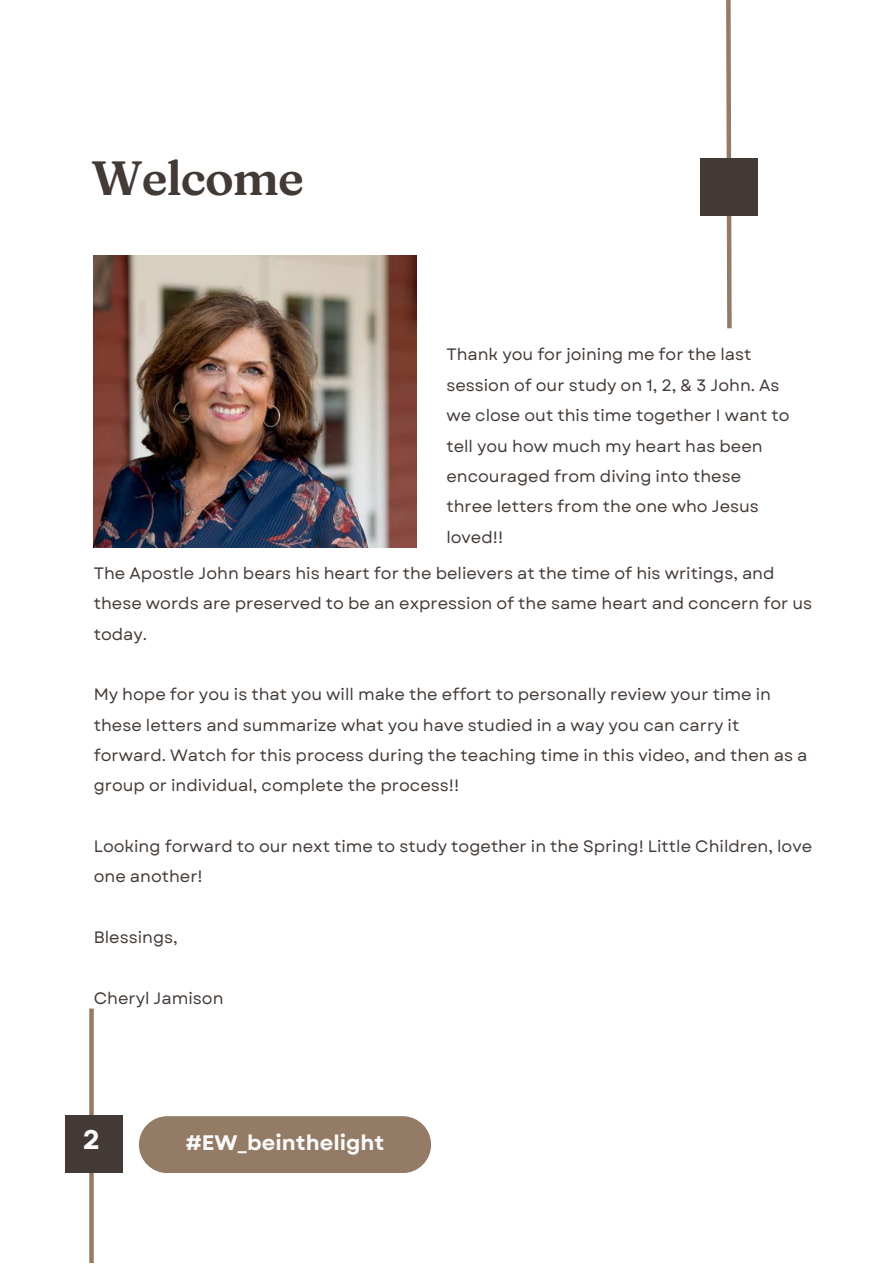
<style>
.page{position:relative;width:893px;height:1264px;background:#fff}
.page>*{position:absolute;margin:0;border:0;box-sizing:border-box;transform-origin:0 0}
.t1{font:600 48px "Fraunces 9 pt";letter-spacing:-.02em;color:#433a36}
.t2{font:700 27px "Garet";color:#fafafa}
.t3{font:700 21px "Garet";color:#fafafa}
.t4{font:16.5px/30.3px "Garet";color:#433a36}
</style>
<div class="page">
<div style="left:139px;top:1116px;width:292px;height:57px;background:#937b66;border-radius:28px"></div>
<svg style="left:722px;top:0;width:11px;height:329px"></svg>
<div style="left:89px;top:1008px;width:5px;height:254px;background:#937b66"></div>
<div style="left:700px;top:159px;width:58px;height:57px;background:#433a36"></div>
<div style="left:65px;top:1115px;width:58px;height:58px;background:#433a36"></div>
<img style="left:94px;top:255px;width:322px;height:293px">
<h1 class="t1" style="left:91px;top:148px;width:214px">Welcome</h1>
<p class="t4" style="left:446px;top:339px;width:345px">Thank you for joining me for the last session of our study on 1, 2, &amp; 3 John. As we close out this time together I want to tell you how much my heart has been encouraged from diving into these three letters from the one who Jesus loved!!</p>
<p class="t4" style="left:94px;top:558px;width:719px">The Apostle John bears his heart for the believers at the time of his writings, and these words are preserved to be an expression of the same heart and concern for us today.</p>
<p class="t4" style="left:94px;top:679px;width:715px">My hope for you is that you will make the effort to personally review your time in these letters and summarize what you have studied in a way you can carry it forward. Watch for this process during the teaching time in this video, and then as a group or individual, complete the process!!</p>
<p class="t4" style="left:94px;top:831px;width:719px">Looking forward to our next time to study together in the Spring! Little Children, love one another!</p>
<p class="t4" style="left:94px;top:922px;width:85px">Blessings,</p>
<p class="t4" style="left:94px;top:983px;width:131px">Cheryl Jamison</p>
<h2 class="t2" style="left:83px;top:1120px;width:19px">2</h2>
<p class="t3" style="left:186px;top:1127px;width:200px">#EW_beinthelight</p>
</div>
